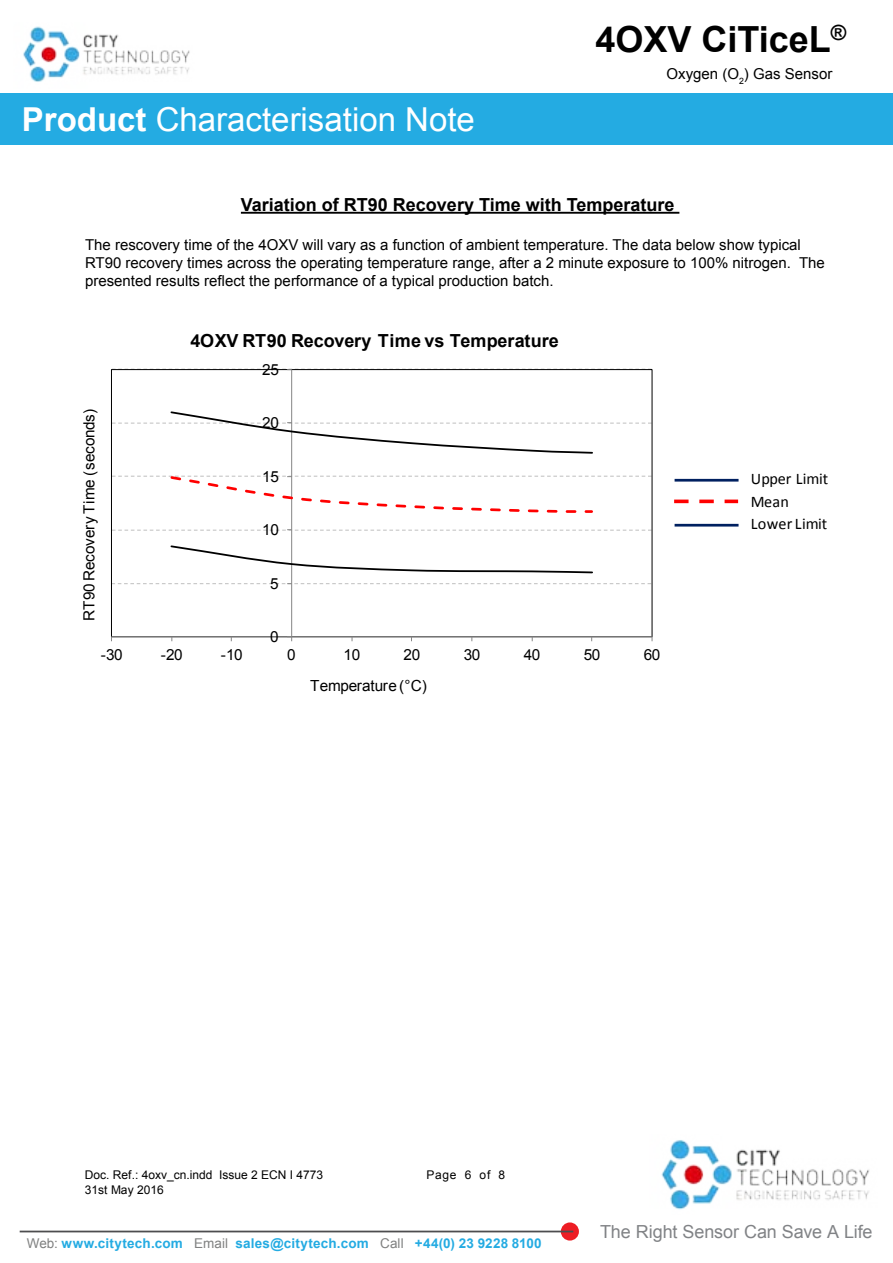
<style>
.page{position:relative;width:893px;height:1263px;background:#fff}
.page>*{position:absolute;margin:0;border:0;box-sizing:border-box;transform-origin:0 0}
.t1{font:700 36px "Arial";color:#000}
.t2{font:33px "Arial";color:#fff}
.t3{font:700 18px "Arial";color:#000}
.t4{font:18px "Arial";letter-spacing:-.005em;color:#818386}
.t5{font:16.2px/22.5px "Calibri";color:#000}
.t6{font:15.3px "Arial";letter-spacing:-.025em;color:#000}
.t7{font:15px/18px "Arial";color:#000}
.t8{font:700 13.5px "Arial";letter-spacing:.015em;color:#24abe2}
.t9{font:12px "Arial";color:#000}
.s1{font-weight:700}
.s2{font-weight:400;color:#808181}
</style>
<div class="page">
<img style="left:23px;top:26px;width:167px;height:56px">
<div style="left:0;top:93px;width:893px;height:51px;background:#24abe2"></div>
<img style="left:661px;top:1140px;width:209px;height:70px">
<div style="left:561px;top:1222px;width:18px;height:18px;background:#ed1d24;border-radius:50%"></div>
<hr style="left:20px;top:1230px;width:553px;height:2px;background:#4d4d4f">
<hr style="left:241px;top:212px;width:438px;height:2px;background:#000">
<hr style="left:291px;top:370px;width:1px;height:267px;background:#868686">
<svg style="left:111px;top:583px;width:541px;height:1px"></svg>
<svg style="left:112px;top:529px;width:540px;height:2px"></svg>
<svg style="left:112px;top:369px;width:540px;height:1px"></svg>
<hr style="left:111px;top:636px;width:541px;height:1px;background:#868686">
<svg style="left:112px;top:474px;width:540px;height:40px"></svg>
<svg style="left:112px;top:410px;width:540px;height:45px"></svg>
<svg style="left:170px;top:544px;width:423px;height:30px"></svg>
<svg style="left:674px;top:500px;width:64px;height:3px"></svg>
<hr style="left:675px;top:524px;width:63px;height:2px;background:#002060">
<hr style="left:675px;top:479px;width:63px;height:3px;background:#002060">
<h2 class="t2" style="left:22px;top:98px;width:454px"><span class="s1">Product</span> Characterisation Note</h2>
<h1 class="t1" style="left:595px;top:15px;width:252px">4OXV CiTiceL<sup>®</sup></h1>
<p class="t7" style="left:667px;top:65px;width:167px">Oxygen (O<sub>2</sub>) Gas Sensor</p>
<p class="t3" style="left:241px;top:192px;width:435px">Variation of RT90 Recovery Time with Temperature</p>
<p class="t7" style="left:85px;top:236px;width:741px">The rescovery time of the 4OXV will vary as a function of ambient temperature. The data below show typical<br>RT90 recovery times across the operating temperature range, after a 2 minute exposure to 100% nitrogen. The presented results reflect the performance of a typical production batch.</p>
<p class="t3" style="left:190px;top:329px;width:370px">4OXV RT90 Recovery Time vs Temperature</p>
<p class="t6" style="left:79px;top:621px;width:213px;rotate:-90deg">RT90 Recovery Time (seconds)</p>
<p class="t6" style="left:262px;top:359px;width:18px">25</p>
<p class="t6" style="left:262px;top:413px;width:18px">20</p>
<p class="t6" style="left:262px;top:466px;width:18px">15</p>
<p class="t6" style="left:262px;top:520px;width:18px">10</p>
<p class="t6" style="left:270px;top:573px;width:10px">5</p>
<p class="t6" style="left:270px;top:627px;width:10px">0</p>
<p class="t6" style="left:101px;top:645px;width:24px">-30</p>
<p class="t6" style="left:161px;top:645px;width:24px">-20</p>
<p class="t6" style="left:221px;top:645px;width:24px">-10</p>
<p class="t6" style="left:287px;top:645px;width:10px">0</p>
<p class="t6" style="left:344px;top:645px;width:18px">10</p>
<p class="t6" style="left:404px;top:645px;width:18px">20</p>
<p class="t6" style="left:464px;top:645px;width:18px">30</p>
<p class="t6" style="left:524px;top:645px;width:18px">40</p>
<p class="t6" style="left:584px;top:645px;width:18px">50</p>
<p class="t6" style="left:644px;top:645px;width:18px">60</p>
<p class="t6" style="left:310px;top:675px;width:118px">Temperature (°C)</p>
<p class="t5" style="left:751px;top:468px;width:79px">Upper Limit</p>
<p class="t5" style="left:751px;top:490px;width:78px">Mean<br>Lower Limit</p>
<p class="t9" style="left:85px;top:1167px;width:240px">Doc. Ref.: 4oxv_cn.indd Issue 2 ECN I 4773</p>
<p class="t9" style="left:426px;top:1167px;width:80px">Page 6 of 8</p>
<p class="t9" style="left:85px;top:1181px;width:80px">31st May 2016</p>
<p class="t8" style="left:27px;top:1234px;width:516px"><span class="s2">Web:</span> www.citytech.com <span class="s2">Email</span> sales@citytech.com <span class="s2">Call</span> +44(0) 23 9228 8100</p>
<p class="t4" style="left:600px;top:1220px;width:274px">The Right Sensor Can Save A Life</p>
</div>
